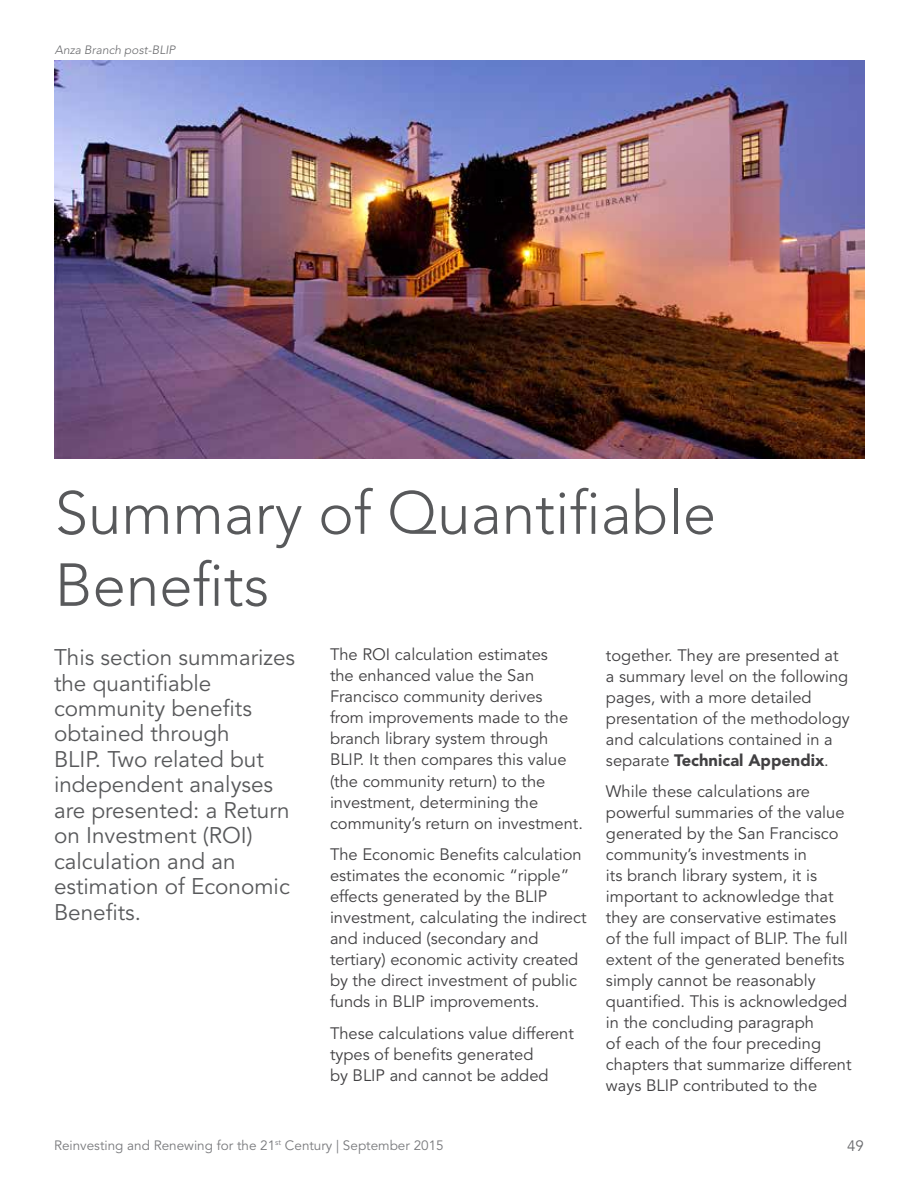
<style>
.page{position:relative;width:918px;height:1188px;background:#fff}
.page>*{position:absolute;margin:0;border:0;box-sizing:border-box;transform-origin:0 0}
.t1{font:300 60px/72px "Avenir LT Std";color:#58595b}
.t2{font:22.5px/25.5px "Avenir LT Std";color:#58595b}
.t3{font:16.5px/21px "Avenir LT Std";color:#414042}
.t4{font:15px "Avenir LT Std";color:#696a6d}
.t5{font:13.5px "Avenir LT Std";color:#797a7d}
.t6{font:italic 300 12px "Avenir LT Std";color:#696a6d}
.s1{font-weight:900}
</style>
<div class="page">
<img style="left:55px;top:60px;width:810px;height:399px">
<p class="t6" style="left:55px;top:43px;width:122px">Anza Branch post-BLIP</p>
<h1 class="t1" style="left:55px;top:477px;width:663px">Summary of Quantifiable<br>Benefits</h1>
<h2 class="t2" style="left:54px;top:645px;width:243px">This section summarizes the quantifiable community benefits obtained through<br>BLIP. Two related but independent analyses are presented: a Return on Investment (ROI) calculation and an estimation of Economic<br>Benefits.</h2>
<p class="t3" style="left:330px;top:645px;width:254px">The ROI calculation estimates<br>the enhanced value the San<br>Francisco community derives<br>from improvements made to the branch library system through<br>BLIP. It then compares this value (the community return) to the investment, determining the community’s return on investment.</p>
<p class="t3" style="left:330px;top:845px;width:258px">The Economic Benefits calculation estimates the economic “ripple” effects generated by the BLIP investment, calculating the indirect and induced (secondary and tertiary) economic activity created by the direct investment of public funds in BLIP improvements.</p>
<p class="t3" style="left:330px;top:1023px;width:245px">These calculations value different types of benefits generated<br>by BLIP and cannot be added</p>
<p class="t3" style="left:606px;top:645px;width:245px">together. They are presented at a summary level on the following pages, with a more detailed presentation of the methodology and calculations contained in a separate <span class="s1">Technical Appendix</span>.</p>
<p class="t3" style="left:606px;top:782px;width:247px">While these calculations are powerful summaries of the value generated by the San Francisco community’s investments in<br>its branch library system, it is important to acknowledge that they are conservative estimates of the full impact of BLIP. The full extent of the generated benefits simply cannot be reasonably quantified. This is acknowledged in the concluding paragraph<br>of each of the four preceding chapters that summarize different ways BLIP contributed to the</p>
<p class="t5" style="left:54px;top:1137px;width:391px">Reinvesting and Renewing for the 21<sup>st</sup> Century | September 2015</p>
<p class="t4" style="left:847px;top:1137px;width:18px">49</p>
</div>
